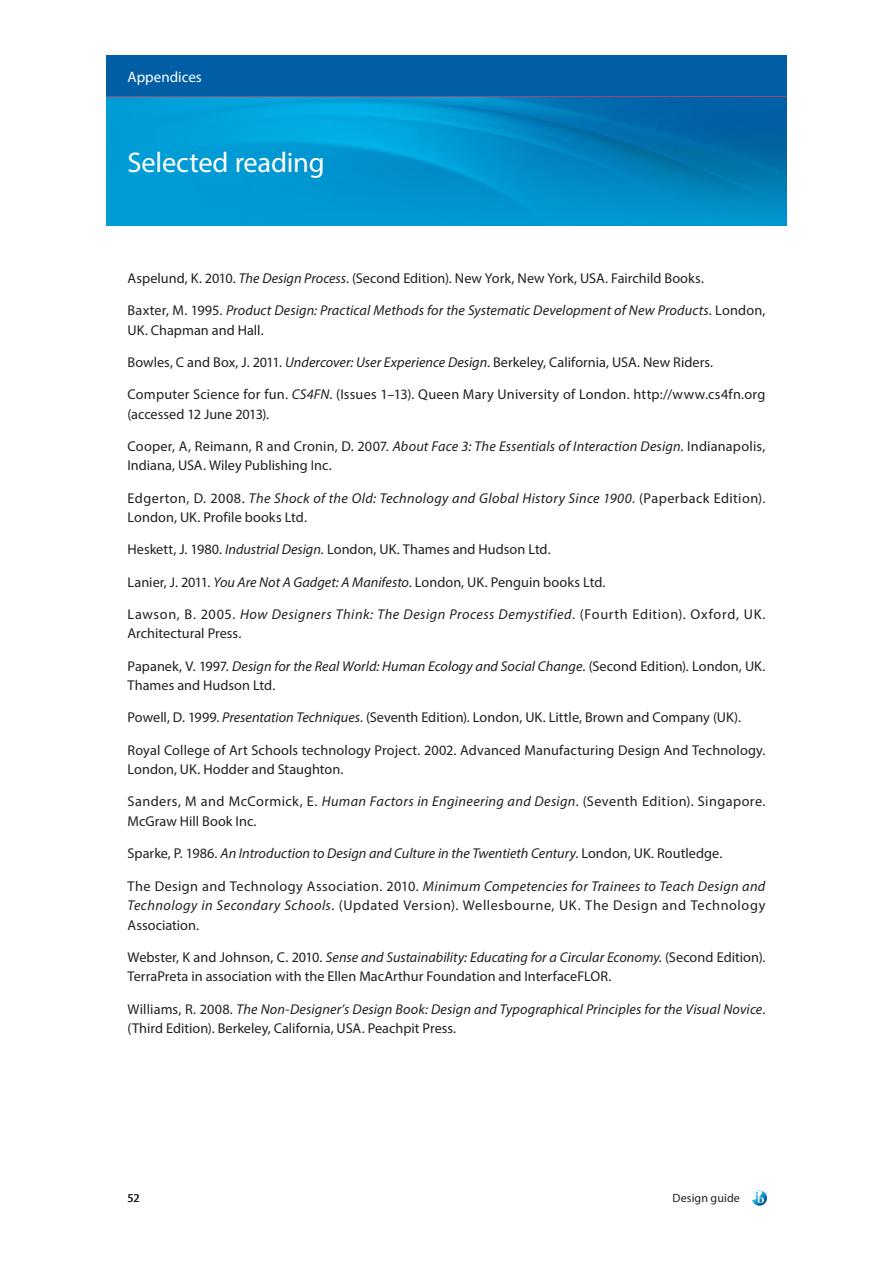
<style>
.page{position:relative;width:893px;height:1263px;background:#fff}
.page>*{position:absolute;margin:0;border:0;box-sizing:border-box;transform-origin:0 0}
.t1{font:28.5px "Myriad Pro";letter-spacing:-.01em;color:#fff}
.t2{font:15px "Myriad Pro";color:#fff}
.t3{font:14.25px/19.5px "Myriad Pro";letter-spacing:.005em;color:#231f20}
.t4{font:italic 14.25px/19.5px "Myriad Pro";letter-spacing:.005em;color:#231f20}
.t5{font:14.25px/19.5px "Myriad Pro";letter-spacing:.03em;color:#231f20}
.t6{font:12px "Myriad Pro";letter-spacing:.005em;color:#231f20}
.s1{font-style:italic}
.s2{font-style:normal}
</style>
<div class="page">
<div style="left:106px;top:55px;width:681px;height:43px;background:#015ea4"></div>
<hr style="left:106px;top:96px;width:681px;height:3px;background:#ee3d43">
<svg style="left:752px;top:1190px;width:15px;height:16px"></svg>
<img style="left:106px;top:98px;width:681px;height:127px">
<p class="t2" style="left:128px;top:67px;width:76px">Appendices</p>
<h1 class="t1" style="left:128px;top:145px;width:199px">Selected reading</h1>
<p class="t3" style="left:128px;top:268px;width:578px">Aspelund, K. 2010. <span class="s1">The Design Process</span>. (Second Edition). New York, New York, USA. Fairchild Books.</p>
<p class="t4" style="left:128px;top:300px;width:639px"><span class="s2">Baxter, M. 1995.</span> Product Design: Practical Methods for the Systematic Development of New Products<span class="s2">. London,<br>UK. Chapman and Hall.</span></p>
<p class="t3" style="left:128px;top:352px;width:587px">Bowles, C and Box, J. 2011. <span class="s1">Undercover: User Experience Design</span>. Berkeley, California, USA. New Riders.</p>
<p class="t3" style="left:128px;top:384px;width:639px">Computer Science for fun. <span class="s1">CS4FN</span>. (Issues 1–13). Queen Mary University of London. http://www.cs4fn.org (accessed 12 June 2013).</p>
<p class="t3" style="left:128px;top:436px;width:639px">Cooper, A, Reimann, R and Cronin, D. 2007. <span class="s1">About Face 3: The Essentials of Interaction Design</span>. Indianapolis,<br>Indiana, USA. Wiley Publishing Inc.</p>
<p class="t3" style="left:128px;top:488px;width:639px">Edgerton, D. 2008. <span class="s1">The Shock of the Old: Technology and Global History Since 1900</span>. (Paperback Edition).<br>London, UK. Profile books Ltd.</p>
<p class="t3" style="left:128px;top:540px;width:425px">Heskett, J. 1980. <span class="s1">Industrial Design.</span> London, UK. Thames and Hudson Ltd.</p>
<p class="t3" style="left:128px;top:572px;width:479px">Lanier, J. 2011. <span class="s1">You Are Not A Gadget: A Manifesto</span>. London, UK. Penguin books Ltd.</p>
<p class="t3" style="left:128px;top:604px;width:639px">Lawson, B. 2005. <span class="s1">How Designers Think: The Design Process Demystified</span>. (Fourth Edition). Oxford, UK.<br>Architectural Press.</p>
<p class="t3" style="left:128px;top:656px;width:639px">Papanek, V. 1997. <span class="s1">Design for the Real World: Human Ecology and Social Change</span>. (Second Edition). London, UK.<br>Thames and Hudson Ltd.</p>
<p class="t3" style="left:128px;top:708px;width:615px">Powell, D. 1999. <span class="s1">Presentation Techniques</span>. (Seventh Edition). London, UK. Little, Brown and Company (UK).</p>
<p class="t3" style="left:128px;top:740px;width:639px">Royal College of Art Schools technology Project. 2002. Advanced Manufacturing Design And Technology.<br>London, UK. Hodder and Staughton.</p>
<p class="t5" style="left:128px;top:792px;width:639px">Sanders, M and McCormick, E. <span class="s1">Human Factors in Engineering and Design</span>. (Seventh Edition). Singapore.<br>McGraw Hill Book Inc.</p>
<p class="t4" style="left:128px;top:843px;width:596px"><span class="s2">Sparke, P. 1986.</span> An Introduction to Design and Culture in the Twentieth Century<span class="s2">. London, UK. Routledge.</span></p>
<p class="t3" style="left:128px;top:876px;width:639px;text-align:justify">The Design and Technology Association. 2010. <span class="s1">Minimum Competencies for Trainees to Teach Design and Technology in Secondary Schools</span>. (Updated Version). Wellesbourne, UK. The Design and Technology Association.</p>
<p class="t3" style="left:128px;top:947px;width:639px">Webster, K and Johnson, C. 2010. <span class="s1">Sense and Sustainability: Educating for a Circular Economy</span>. (Second Edition).<br>TerraPreta in association with the Ellen MacArthur Foundation and InterfaceFLOR.</p>
<p class="t4" style="left:128px;top:999px;width:639px"><span class="s2">Williams, R. 2008.</span> The Non-Designer’s Design Book: Design and Typographical Principles for the Visual Novice<span class="s2">. (Third Edition). Berkeley, California, USA. Peachpit Press.</span></p>
<p class="t6" style="left:128px;top:1190px;width:14px">52</p>
<p class="t6" style="left:673px;top:1190px;width:69px">Design guide</p>
</div>
